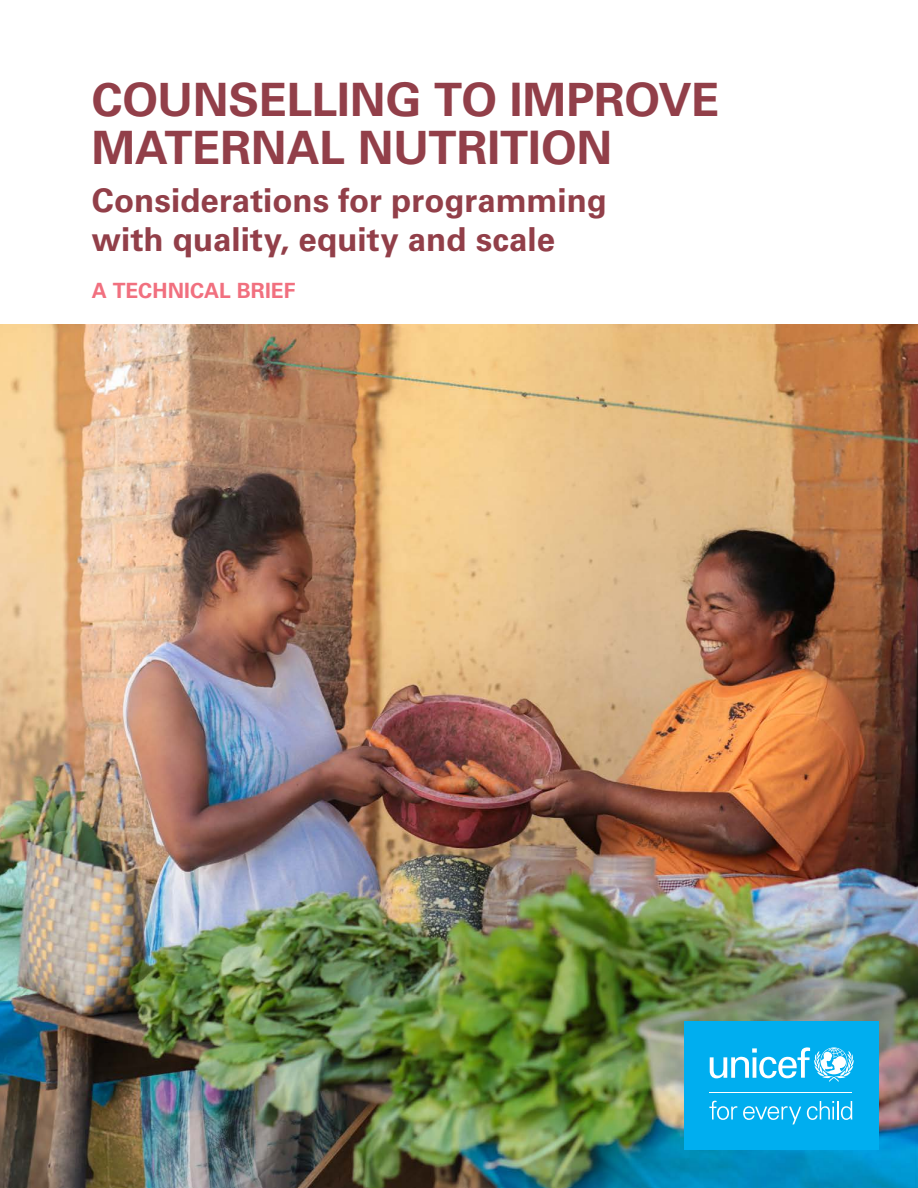
<style>
.page{position:relative;width:918px;height:1188px;background:#fff}
.page>*{position:absolute;margin:0;border:0;box-sizing:border-box;transform-origin:0 0}
.Chapter_Title_-_Alig{font:700 45.9px/48px "Univers LT Std";letter-spacing:-.005em;color:#923f49}
.Chapter_Title_-_Alig-2{font:700 33px "Univers LT Std";color:#923f49}
.Chapter_Title_-_Alig-3{font:700 21px "Univers LT Std";color:#f1707f}
</style>
<div class="page">
<img style="left:0;top:325px;width:918px;height:863px">
<div style="left:685px;top:1022px;width:194px;height:128px;background:#00aeef"></div>
<svg style="left:710px;top:1047px;width:144px;height:35px"></svg>
<hr style="left:710px;top:1092px;width:142px;height:1px;background:#fff">
<svg style="left:709px;top:1101px;width:28px;height:19px"></svg>
<svg style="left:743px;top:1106px;width:58px;height:18px"></svg>
<svg style="left:807px;top:1101px;width:45px;height:19px"></svg>
<p class="Chapter_Title_-_Alig" style="left:92px;top:76px;width:629px">COUNSELLING TO IMPROVE<br>MATERNAL NUTRITION</p>
<p class="Chapter_Title_-_Alig-2" style="left:92px;top:181px;width:517px">Considerations for programming</p>
<p class="Chapter_Title_-_Alig-2" style="left:92px;top:220px;width:465px">with quality, equity and scale</p>
<p class="Chapter_Title_-_Alig-3" style="left:92px;top:278px;width:205px">A TECHNICAL BRIEF</p>
</div>
